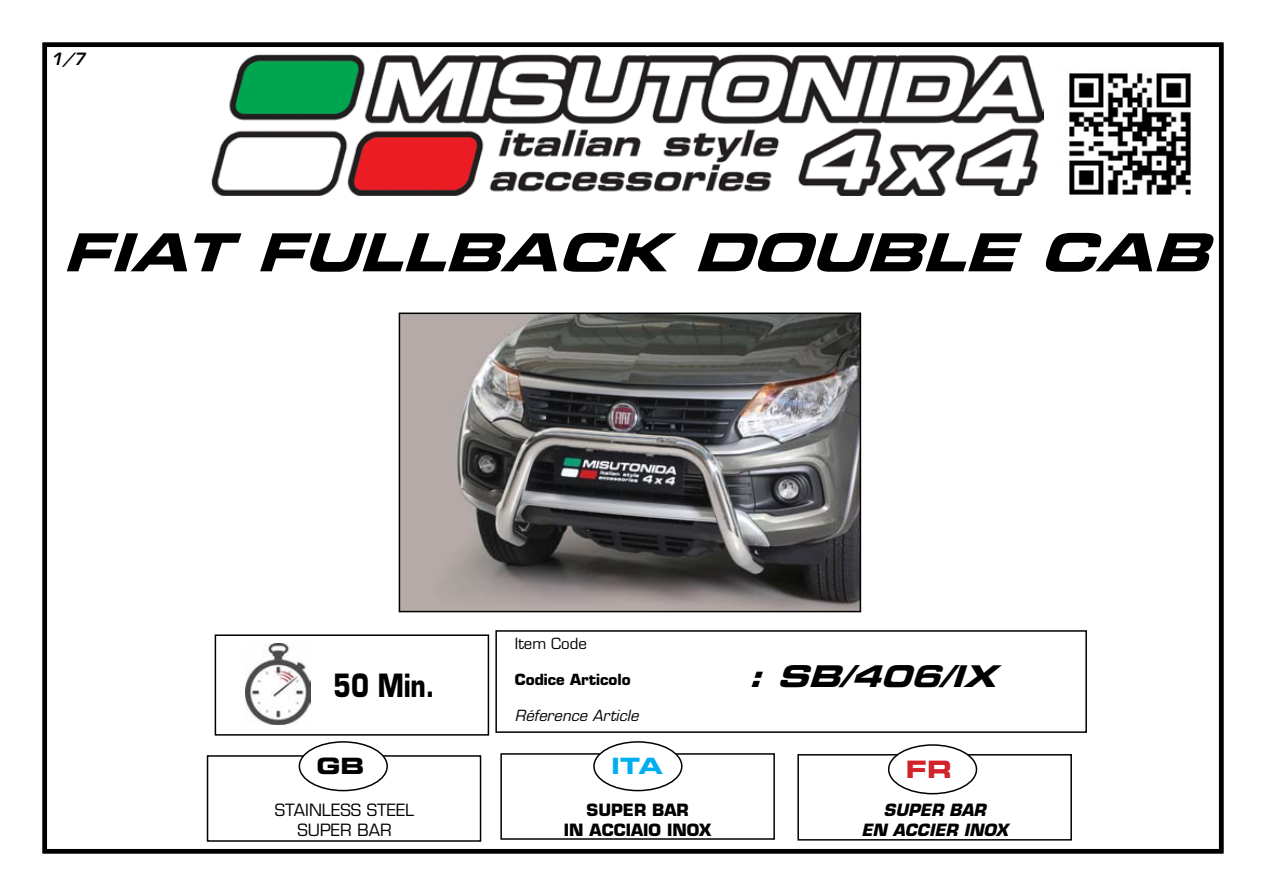
<style>
.page{position:relative;width:1263px;height:893px;background:#fff}
.page>*{position:absolute;margin:0;border:0;box-sizing:border-box;transform-origin:0 0}
.t1{font:italic 52.5px "Eurostile LT Std Bold Ex 2";color:#000}
.t2{font:700 31.2px "Eurostile LT Std";color:#000;scale:.8 1}
.t3{font:italic 30px "Eurostile LT Std Bold Ex 2";color:#000}
.t4{font:24px "Eurostile LT Std Bold Ex 2";color:#d2232a}
.t5{font:22.5px "Eurostile LT Std Bold Ex 2";color:#00aeef}
.t6{font:22.5px "Eurostile LT Std Bold Ex 2";color:#000}
.t7{font:16.5px/19.8px "Eurostile LT Std";color:#000;text-align:center}
.t8{font:700 16.5px/19.8px "Eurostile LT Std";color:#000;text-align:center}
.t9{font:italic 700 16.5px/19.8px "Eurostile LT Std";color:#000;text-align:center}
.t10{font:italic 600 16.5px "Eurostile LT Std";color:#000}
.t11{font:italic 15px "Eurostile LT Std";color:#000}
.t12{font:700 15px "Eurostile LT Std";color:#000}
.t13{font:15px "Eurostile LT Std";color:#000}
</style>
<div class="page">
<div style="left:207px;top:755px;width:274px;height:87px;border:2px solid #000"></div>
<div style="left:299px;top:742px;width:88px;height:49px;background:#fff;border-radius:50%"></div>
<div style="left:299px;top:741px;width:89px;height:50px;border:2px solid #000;border-radius:50%"></div>
<div style="left:500px;top:753px;width:275px;height:87px;border:2px solid #000"></div>
<div style="left:594px;top:742px;width:88px;height:49px;background:#fff;border-radius:50%"></div>
<div style="left:593px;top:741px;width:89px;height:50px;border:2px solid #000;border-radius:50%"></div>
<div style="left:797px;top:754px;width:275px;height:87px;border:2px solid #000"></div>
<div style="left:889px;top:745px;width:87px;height:49px;background:#fff;border-radius:50%"></div>
<div style="left:888px;top:744px;width:89px;height:50px;border:2px solid #000;border-radius:50%"></div>
<img style="left:212px;top:55px;width:832px;height:140px">
<img style="left:402px;top:316px;width:456px;height:293px">
<div style="left:399px;top:313px;width:462px;height:299px;border:2px solid #000"></div>
<img style="left:1069px;top:73px;width:122px;height:122px">
<div style="left:495px;top:630px;width:592px;height:103px;border:2px solid #000"></div>
<div style="left:215px;top:634px;width:274px;height:102px;border:2px solid #000"></div>
<img style="left:245px;top:644px;width:66px;height:81px">
<div style="left:43px;top:43px;width:1180px;height:810px;border:4px solid #000"></div>
<p class="t10" style="left:51px;top:48px;width:36px">1/7</p>
<h1 class="t1" style="left:63px;top:215px;width:1170px">FIAT FULLBACK DOUBLE CAB</h1>
<h2 class="t2" style="left:333px;top:666px;width:129px">50 Min.</h2>
<p class="t13" style="left:515px;top:635px;width:73px">Item Code</p>
<p class="t12" style="left:515px;top:670px;width:117px">Codice Articolo</p>
<p class="t11" style="left:515px;top:707px;width:125px">Réference Article</p>
<h3 class="t3" style="left:747px;top:655px;width:263px">:SB/406/IX</h3>
<h3 class="t6" style="left:317px;top:750px;width:49px">GB</h3>
<h3 class="t5" style="left:611px;top:750px;width:53px">ITA</h3>
<h3 class="t4" style="left:906px;top:752px;width:48px">FR</h3>
<p class="t7" style="left:275px;top:800px;width:141px">STAINLESS STEEL<br>SUPER BAR</p>
<p class="t9" style="left:861px;top:800px;width:148px">SUPER BAR<br>EN ACCIER INOX</p>
<p class="t8" style="left:564px;top:800px;width:149px">SUPER BAR<br>IN ACCIAIO INOX</p>
</div>
